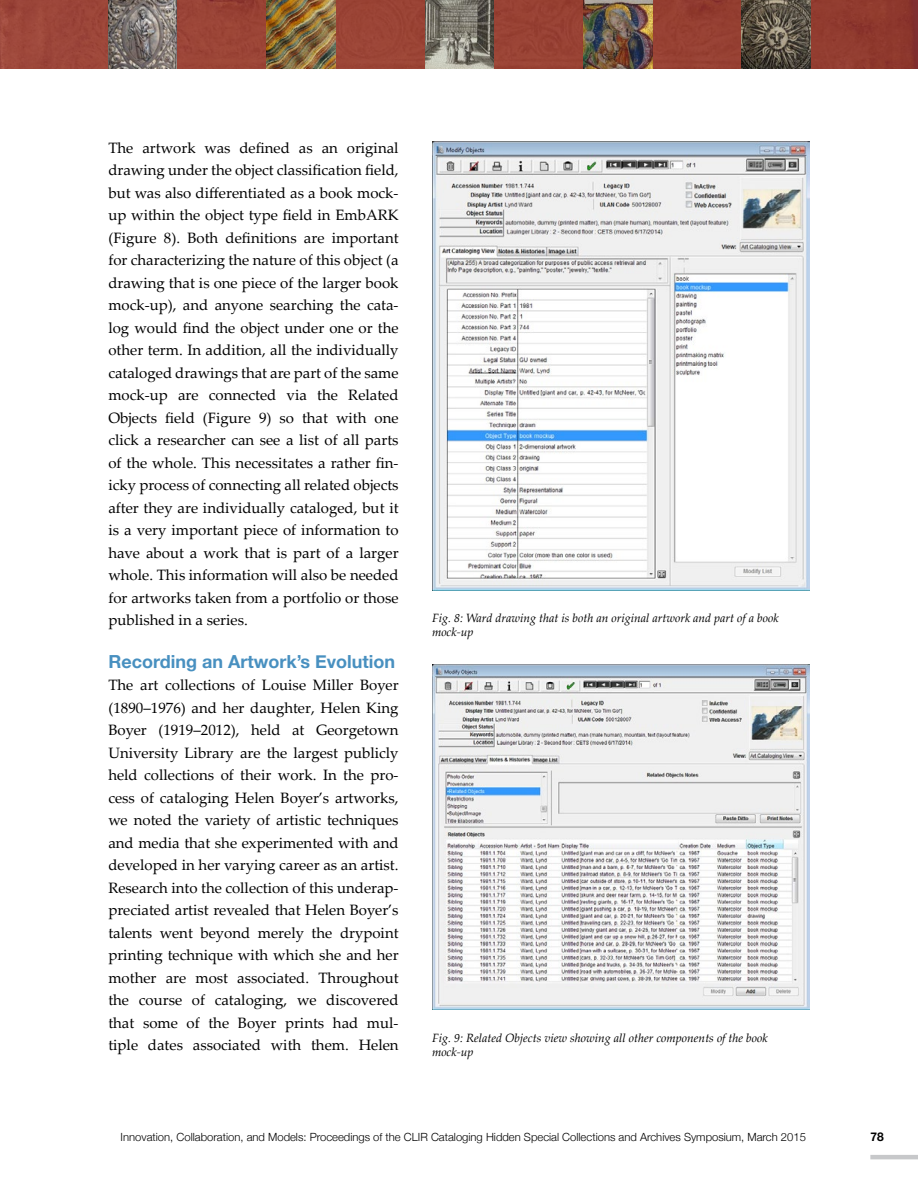
<style>
.page{position:relative;width:918px;height:1188px;background:#fff}
.page>*{position:absolute;margin:0;border:0;box-sizing:border-box;transform-origin:0 0}
._2_Header{font:700 18px "Helvetica Neue";color:#4890c0}
.Body_Copy{font:15px/22.5px "Palatino Linotype";color:#000;text-align:justify}
._3_Caption{font:italic 12px/14.4px "Palatino Linotype";color:#000}
.t1{font:700 12px "Helvetica Neue";color:#000}
.t2{font:300 11.25px "Helvetica Neue";color:#000}
</style>
<div class="page">
<hr style="left:870px;top:1155px;width:48px;height:4px;background:#c7c8ca">
<img style="left:0;top:0;width:918px;height:69px">
<img style="left:108px;top:0;width:69px;height:69px">
<img style="left:425px;top:0;width:69px;height:69px">
<img style="left:267px;top:0;width:68px;height:69px">
<img style="left:742px;top:0;width:68px;height:69px">
<img style="left:583px;top:0;width:69px;height:69px">
<img style="left:432px;top:142px;width:378px;height:448px">
<img style="left:432px;top:664px;width:378px;height:346px">
<p class="Body_Copy" style="left:108px;top:136px;width:292px">The artwork was defined as an original drawing under the object classification field, but was also differentiated as a book mock&shy;up within the object type field in EmbARK (Figure 8). Both definitions are important for characterizing the nature of this object (a drawing that is one piece of the larger book mock-up), and anyone searching the cata&shy;log would find the object under one or the other term. In addition, all the individually cataloged drawings that are part of the same mock-up are connected via the Related Objects field (Figure 9) so that with one click a researcher can see a list of all parts of the whole. This necessitates a rather fin&shy;icky process of connecting all related objects after they are individually cataloged, but it is a very important piece of information to have about a work that is part of a larger whole. This information will also be needed for artworks taken from a portfolio or those published in a series.</p>
<p class="_2_Header" style="left:108px;top:647px;width:288px">Recording an Artwork’s Evolution</p>
<p class="Body_Copy" style="left:108px;top:674px;width:292px">The art collections of Louise Miller Boyer (1890–1976) and her daughter, Helen King Boyer (1919–2012), held at Georgetown University Library are the largest publicly held collections of their work. In the pro&shy;cess of cataloging Helen Boyer’s artworks, we noted the variety of artistic techniques and media that she experimented with and developed in her varying career as an artist.<br>Research into the collection of this underap&shy;preciated artist revealed that Helen Boyer’s talents went beyond merely the drypoint printing technique with which she and her mother are most associated. Throughout the course of cataloging, we discovered that some of the Boyer prints had mul&shy;tiple dates associated with them. Helen</p>
<p class="_3_Caption" style="left:432px;top:610px;width:348px">Fig. 8: Ward drawing that is both an original artwork and part of a book mock-up</p>
<p class="_3_Caption" style="left:432px;top:1030px;width:337px">Fig. 9: Related Objects view showing all other components of the book mock-up</p>
<p class="t2" style="left:121px;top:1128px;width:687px">Innovation, Collaboration, and Models: Proceedings of the CLIR Cataloging Hidden Special Collections and Archives Symposium, March 2015</p>
<p class="t1" style="left:870px;top:1128px;width:15px">78</p>
</div>
